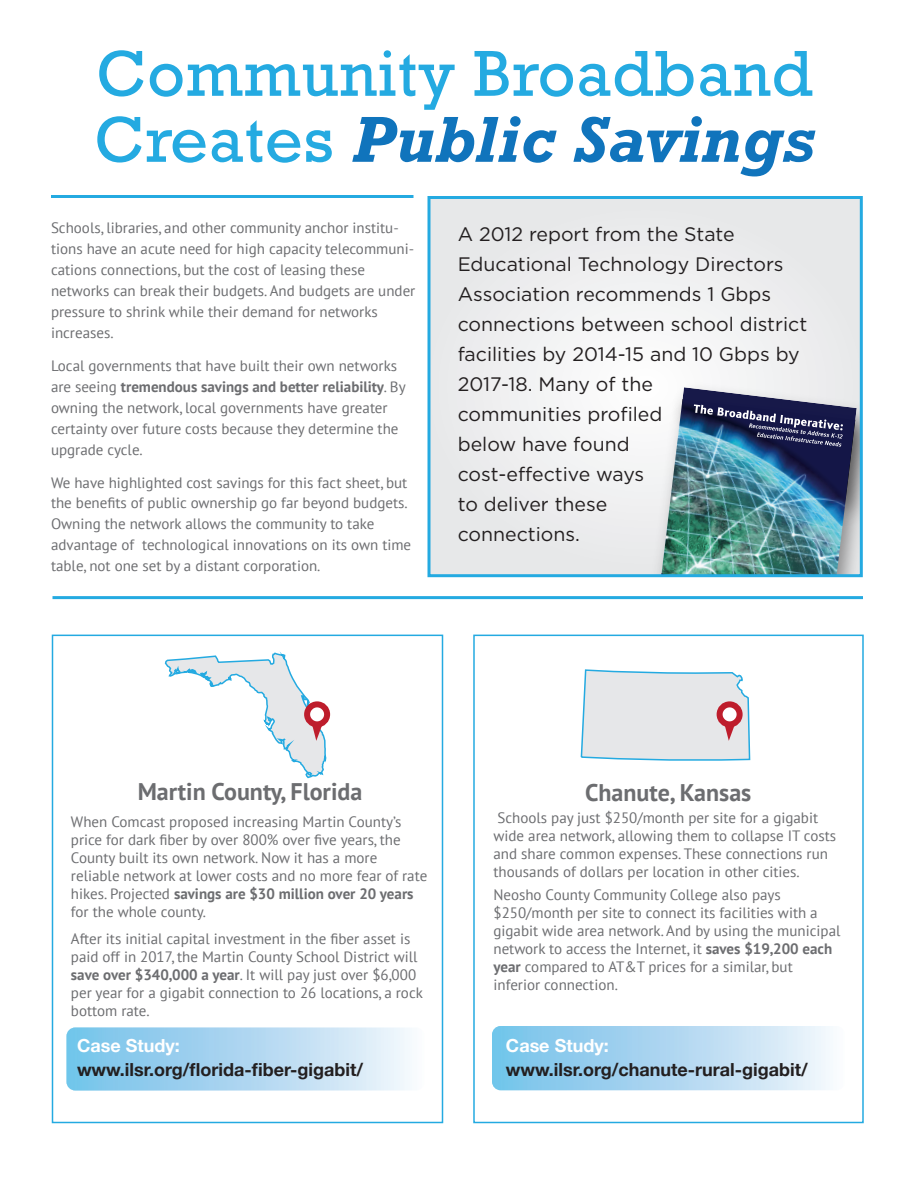
<style>
.page{position:relative;width:918px;height:1188px;background:#fff}
.page>*{position:absolute;margin:0;border:0;box-sizing:border-box;transform-origin:0 0}
.t1{font:66px/66px "Rockwell";letter-spacing:.01em;color:#24aae1}
.t2{font:700 24px "PT Sans";color:#6c6d70}
.t3{font:19.5px/30px "Gotham HTF";color:#231f20}
.t4{font:700 18px "Helvetica Neue";color:#231f20}
.t5{font:700 18px "Helvetica Neue";color:#fff}
.t6{font:15px/18px "PT Sans";color:#6c6d70}
.s1{font-weight:700;font-style:italic;color:#1074bc}
.s2{font-weight:700}
</style>
<div class="page">
<div style="left:52px;top:635px;width:391px;height:488px;border:2px solid #24aae1"></div>
<div style="left:66px;top:1028px;width:358px;height:62px;background:linear-gradient(to right,#6fbee8,#f3f5fb);border-radius:9px"></div>
<svg style="left:580px;top:669px;width:171px;height:92px;background:#dee5e9"></svg>
<div style="left:720px;top:704px;width:20px;height:20px;background:#fff;border-radius:50%"></div>
<div style="left:717px;top:701px;width:26px;height:26px;border:6px solid #be1d2c;border-radius:50%"></div>
<div style="left:473px;top:635px;width:391px;height:488px;border:2px solid #24aae1"></div>
<div style="left:492px;top:1026px;width:353px;height:64px;background:linear-gradient(to right,#6fbfe9,#f3f5fb);border-radius:9px"></div>
<svg style="left:164px;top:651px;width:167px;height:128px"></svg>
<div style="left:307px;top:704px;width:20px;height:20px;background:#fff;border-radius:50%"></div>
<div style="left:304px;top:701px;width:26px;height:26px;border:6px solid #be1d2c;border-radius:50%"></div>
<hr style="left:51px;top:195px;width:362px;height:3px;background:#24aae1">
<hr style="left:52px;top:596px;width:811px;height:3px;background:#24aae1">
<div style="left:429px;top:198px;width:432px;height:378px;background:#ececee"></div>
<img style="left:637px;top:360px;width:83px;height:89px">
<img style="left:640px;top:375px;width:219px;height:198px">
<div style="left:428px;top:196px;width:435px;height:381px;border:3px solid #24aae1"></div>
<h1 class="t1" style="left:95px;top:42px;width:721px">Community Broadband<br>Creates <span class="s1">Public Savings</span></h1>
<p class="t6" style="left:51px;top:216px;width:366px;line-height:21px">Schools, libraries, and other community anchor institu&shy;tions have an acute need for high capacity telecommuni&shy;cations connections, but the cost of leasing these networks can break their budgets. And budgets are under pressure to shrink while their demand for networks increases.</p>
<p class="t6" style="left:51px;top:354px;width:356px;line-height:21px">Local governments that have built their own networks are seeing <span class="s2">tremendous savings and better reliability</span>. By owning the network, local governments have greater certainty over future costs because they determine the upgrade cycle.</p>
<p class="t6" style="left:51px;top:471px;width:362px;line-height:21px">We have highlighted cost savings for this fact sheet, but the benefits of public ownership go far beyond budgets.<br>Owning the network allows the community to take advantage of technological innovations on its own time table, not one set by a distant corporation.</p>
<p class="t3" style="left:458px;top:219px;width:351px">A 2012 report from the State<br>Educational Technology Directors<br>Association recommends 1 Gbps connections between school district facilities by 2014-15 and 10 Gbps by<br>2017-18. Many of the<br>communities profiled<br>below have found<br>cost-effective ways<br>to deliver these<br>connections.</p>
<h2 class="t2" style="left:138px;top:776px;width:226px">Martin County, Florida</h2>
<p class="t6" style="left:71px;top:812px;width:358px">When Comcast proposed increasing Martin County’s price for dark fiber by over 800% over five years, the County built its own network. Now it has a more reliable network at lower costs and no more fear of rate hikes. Projected <span class="s2">savings are $30 million over 20 years </span>for the whole county.</p>
<p class="t6" style="left:71px;top:929px;width:353px">After its initial capital investment in the fiber asset is paid off in 2017, the Martin County School District will <span class="s2">save over $340,000 a year</span>. It will pay just over $6,000 per year for a gigabit connection to 26 locations, a rock bottom rate.</p>
<p class="t5" style="left:77px;top:1032px;width:104px">Case Study:</p>
<p class="t4" style="left:77px;top:1056px;width:288px">www.ilsr.org/florida-fiber-gigabit/</p>
<h2 class="t2" style="left:585px;top:776px;width:168px">Chanute, Kansas</h2>
<p class="t6" style="left:494px;top:809px;width:344px">Schools pay just $250/month per site for a gigabit wide area network, allowing them to collapse IT costs and share common expenses. These connections run thousands of dollars per location in other cities.</p>
<p class="t6" style="left:494px;top:885px;width:349px">Neosho County Community College also pays $250/month per site to connect its facilities with a gigabit wide area network. And by using the municipal network to access the Internet, it <span class="s2">saves $19,200 each year</span> compared to AT&amp;T prices for a similar, but inferior connection.</p>
<p class="t5" style="left:506px;top:1032px;width:104px">Case Study:</p>
<p class="t4" style="left:506px;top:1056px;width:303px">www.ilsr.org/chanute-rural-gigabit/</p>
</div>
